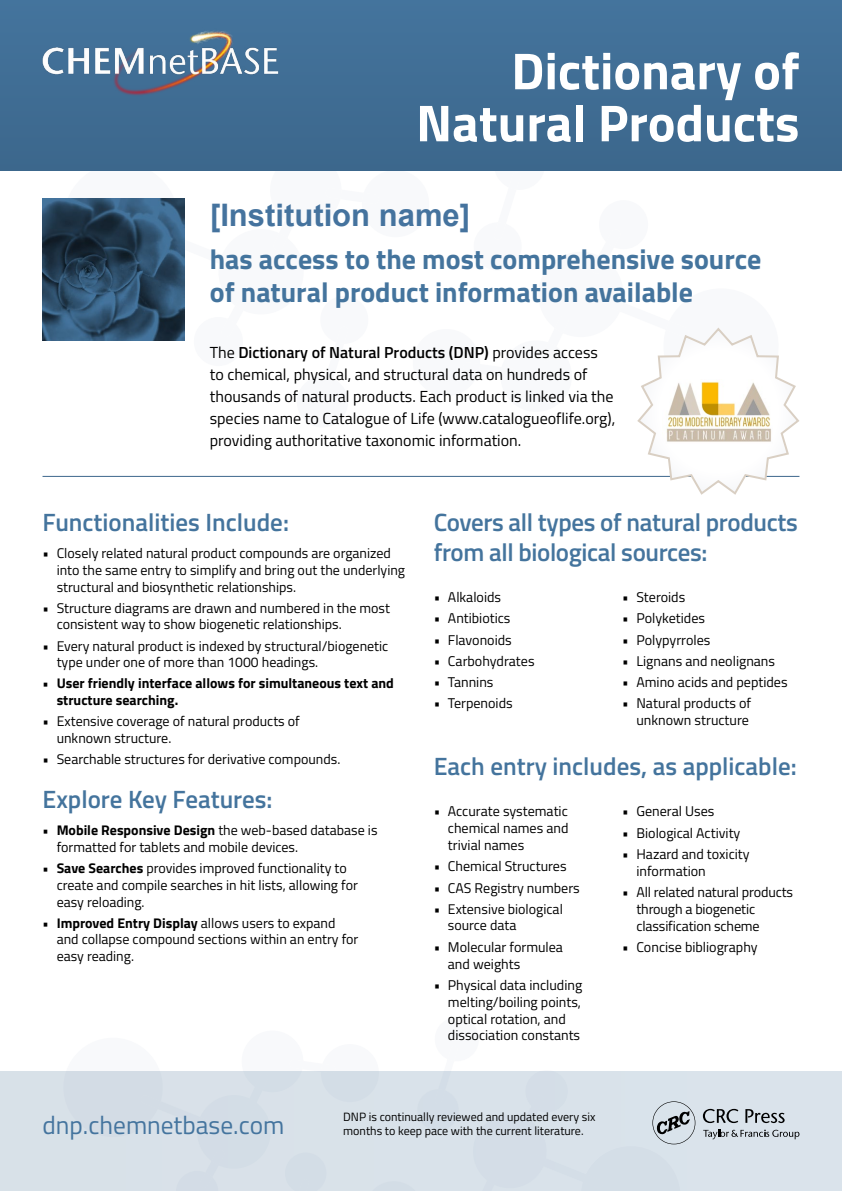
<style>
.page{position:relative;width:842px;height:1191px;background:#fff}
.page>*{position:absolute;margin:0;border:0;box-sizing:border-box;transform-origin:0 0}
.t1{font:700 52px/52px "Titillium Web";color:#fff;text-align:right}
.t2{font:700 31px "Arial";color:#45739e}
.t3{font:700 28px/33.6px "Titillium Web";color:#44749d}
.t4{font:25.4px "Titillium Web";color:#44749e}
.t5{font:600 25px/30px "Titillium Web";color:#44749d}
.t6{font:16px/22px "Titillium Web";color:#000}
.t7{font:14.1px/16.9px "Titillium Web";color:#000}
.t8{font:14px/16.8px "Titillium Web";color:#000}
.t9{font:700 14px/16.8px "Titillium Web";color:#000}
.t10{font:12px/14.4px "Titillium Web";color:#000}
.s1{font-weight:600}
.s2{font-weight:700}
</style>
<div class="page">
<div style="left:0;top:1071px;width:842px;height:120px;background:#d9e1e9"></div>
<div style="left:0;top:0;width:842px;height:170px;background:#406d94"></div>
<img style="left:42px;top:30px;width:237px;height:65px">
<img style="left:43px;top:198px;width:17px;height:142px">
<svg style="left:652px;top:1101px;width:43px;height:44px"></svg>
<svg style="left:703px;top:1129px;width:96px;height:10px"></svg>
<svg style="left:703px;top:1108px;width:35px;height:15px"></svg>
<svg style="left:745px;top:1109px;width:40px;height:14px"></svg>
<hr style="left:43px;top:476px;width:756px;height:1px;background:#3c678c">
<svg style="left:60px;top:170px;width:741px;height:325px"></svg>
<img style="left:662px;top:379px;width:110px;height:64px">
<h1 class="t1" style="left:416px;top:51px;width:385px">Dictionary of<br>Natural Products</h1>
<h2 class="t2" style="left:210px;top:204px;width:262px">[Institution name]</h2>
<h3 class="t3" style="left:210px;top:245px;width:553px">has access to the most comprehensive source of natural product information available</h3>
<p class="t6" style="left:210px;top:343px;width:407px">The <span class="s1">Dictionary of Natural Products (DNP)</span> provides access to chemical, physical, and structural data on hundreds of thousands of natural products. Each product is linked via the species name to Catalogue of Life (www.catalogueoflife.org), providing authoritative taxonomic information.</p>
<h3 class="t5" style="left:43px;top:510px;width:248px">Functionalities Include:</h3>
<p class="t8" style="left:57px;top:546px;width:350px;text-indent:-14px">• Closely related natural product compounds are organized into the same entry to simplify and bring out the underlying structural and biosynthetic relationships.</p>
<p class="t8" style="left:57px;top:600px;width:335px;text-indent:-14px">• Structure diagrams are drawn and numbered in the most consistent way to show biogenetic relationships.</p>
<p class="t8" style="left:57px;top:638px;width:333px;text-indent:-14px">• Every natural product is indexed by structural/biogenetic type under one of more than 1000 headings.</p>
<p class="t9" style="left:57px;top:676px;width:339px;text-indent:-14px">• User friendly interface allows for simultaneous text and structure searching.</p>
<p class="t8" style="left:57px;top:714px;width:245px;text-indent:-14px">• Extensive coverage of natural products of unknown structure.</p>
<p class="t8" style="left:43px;top:752px;width:299px">• Searchable structures for derivative compounds.</p>
<h3 class="t5" style="left:43px;top:787px;width:232px">Explore Key Features:</h3>
<p class="t8" style="left:57px;top:823px;width:322px;text-indent:-14px"><span class="s2">• Mobile Responsive Design</span> the web-based database is formatted for tablets and mobile devices.</p>
<p class="t8" style="left:57px;top:861px;width:303px;text-indent:-14px"><span class="s2">• Save Searches</span> provides improved functionality to create and compile searches in hit lists, allowing for easy reloading.</p>
<p class="t8" style="left:57px;top:915px;width:303px;text-indent:-14px"><span class="s2">• Improved Entry Display</span> allows users to expand and collapse compound sections within an entry for easy reading.</p>
<h3 class="t5" style="left:434px;top:510px;width:365px">Covers all types of natural products from all biological sources:</h3>
<p class="t7" style="left:434px;top:590px;width:69px">• Alkaloids</p>
<p class="t7" style="left:434px;top:611px;width:78px">• Antibiotics</p>
<p class="t7" style="left:434px;top:632px;width:80px">• Flavonoids</p>
<p class="t7" style="left:434px;top:653px;width:102px">• Carbohydrates</p>
<p class="t7" style="left:434px;top:675px;width:61px">• Tannins</p>
<p class="t7" style="left:434px;top:696px;width:80px">• Terpenoids</p>
<p class="t7" style="left:622px;top:590px;width:65px">• Steroids</p>
<p class="t7" style="left:622px;top:611px;width:84px">• Polyketides</p>
<p class="t7" style="left:622px;top:632px;width:90px">• Polypyrroles</p>
<p class="t7" style="left:622px;top:653px;width:154px">• Lignans and neolignans</p>
<p class="t7" style="left:622px;top:675px;width:167px">• Amino acids and peptides</p>
<p class="t7" style="left:622px;top:696px;width:130px;text-align:right">• Natural products of unknown structure</p>
<h3 class="t5" style="left:434px;top:754px;width:364px">Each entry includes, as applicable:</h3>
<p class="t7" style="left:448px;top:804px;width:122px;text-align:justify;text-indent:-14px">• Accurate systematic chemical names and trivial names</p>
<p class="t7" style="left:434px;top:859px;width:134px">• Chemical Structures</p>
<p class="t7" style="left:434px;top:880px;width:148px">• CAS Registry numbers</p>
<p class="t8" style="left:448px;top:901px;width:116px;text-indent:-14px">• Extensive biological source data</p>
<p class="t7" style="left:448px;top:939px;width:117px;text-indent:-14px">• Molecular formulea and weights</p>
<p class="t7" style="left:448px;top:977px;width:136px;text-indent:-14px">• Physical data including melting/boiling points, optical rotation, and dissociation constants</p>
<p class="t7" style="left:622px;top:804px;width:94px">• General Uses</p>
<p class="t7" style="left:622px;top:825px;width:120px">• Biological Activity</p>
<p class="t7" style="left:636px;top:846px;width:115px;text-indent:-14px">• Hazard and toxicity information</p>
<p class="t7" style="left:636px;top:884px;width:158px;text-indent:-14px">• All related natural products through a biogenetic classification scheme</p>
<p class="t7" style="left:622px;top:939px;width:137px">• Concise bibliography</p>
<h3 class="t4" style="left:43px;top:1114px;width:243px">dnp.chemnetbase.com</h3>
<p class="t10" style="left:343px;top:1110px;width:254px">DNP is continually reviewed and updated every six months to keep pace with the current literature.</p>
</div>
